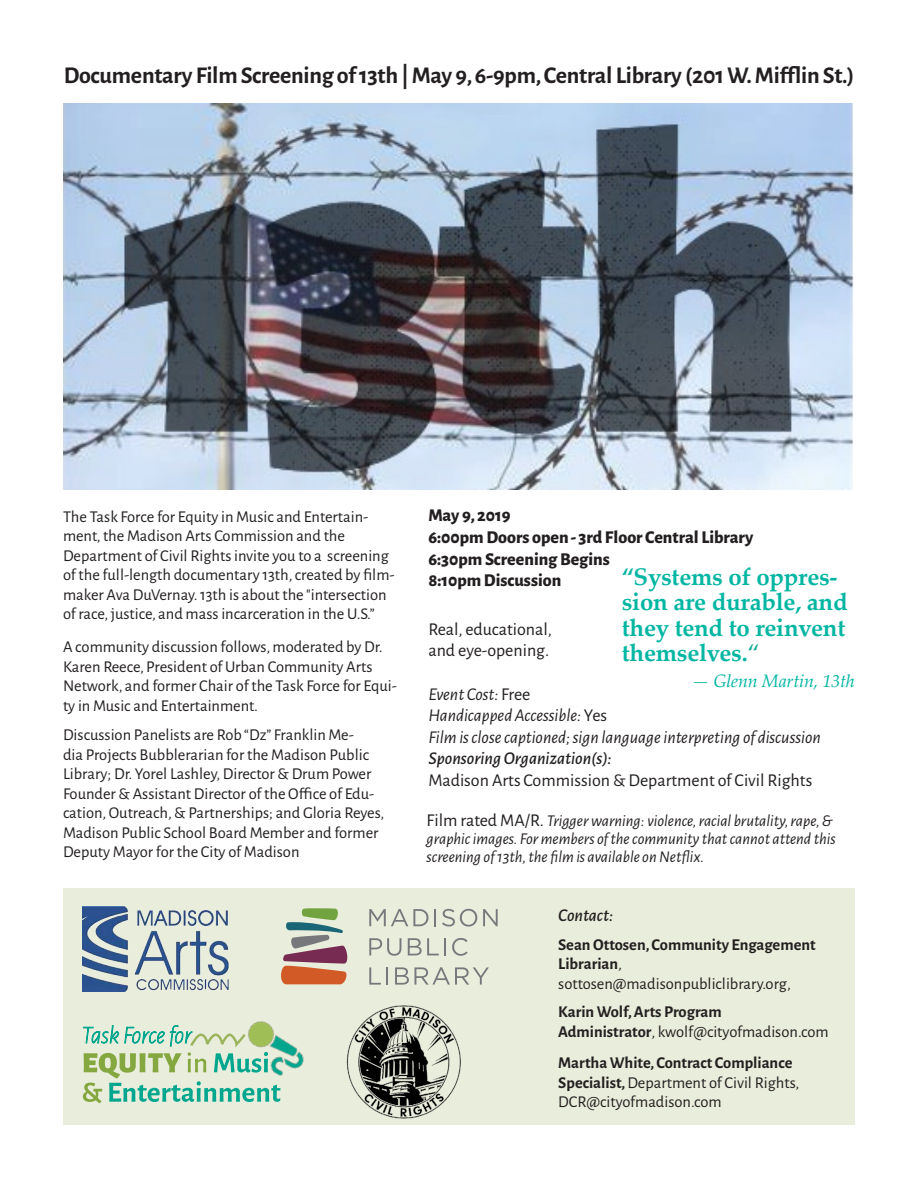
<style>
.page{position:relative;width:918px;height:1188px;background:#fff}
.page>*{position:absolute;margin:0;border:0;box-sizing:border-box;transform-origin:0 0}
.t1{font:700 24px "Alegreya Sans";letter-spacing:-.01em;color:#231f20}
.t2{font:700 24px/25.5px "Palatino Linotype";letter-spacing:-.01em;color:#00b6a2}
.t3{font:18px/21.6px "Alegreya Sans";color:#231f20}
.t4{font:italic 18px "Alegreya Sans";color:#231f20}
.t5{font:800 18px "Alegreya Sans";color:#231f20}
.t6{font:italic 18px "Palatino Linotype";letter-spacing:-.01em;color:#00b6a2}
.t7{font:italic 500 18px "Alegreya Sans";color:#231f20}
.body{font:16.5px/19.5px "Alegreya Sans";color:#231f20}
.body-2{font:italic 16.5px/18px "Alegreya Sans";color:#231f20}
.t8{font:700 16.5px/19.5px "Alegreya Sans";color:#231f20}
.s1{font-style:normal}
.s2{font-weight:500;font-style:italic}
.s3{font-weight:400;color:#00a78e}
.s4{font-style:normal;font-size:18px}
.s5{font-weight:400}
.s6{font-weight:700}
</style>
<div class="page">
<div style="left:63px;top:889px;width:792px;height:236px;background:#e9eddb"></div>
<img style="left:280px;top:1037px;width:24px;height:39px">
<svg style="left:82px;top:1021px;width:198px;height:82px"></svg>
<img style="left:83px;top:906px;width:146px;height:86px">
<img style="left:346px;top:1005px;width:115px;height:114px">
<img style="left:63px;top:104px;width:790px;height:385px">
<svg style="left:369px;top:909px;width:59px;height:17px"></svg>
<svg style="left:434px;top:909px;width:2px;height:17px"></svg>
<svg style="left:442px;top:909px;width:35px;height:18px"></svg>
<svg style="left:483px;top:909px;width:15px;height:17px"></svg>
<svg style="left:369px;top:938px;width:32px;height:18px"></svg>
<svg style="left:408px;top:938px;width:38px;height:17px"></svg>
<svg style="left:452px;top:938px;width:16px;height:18px"></svg>
<svg style="left:369px;top:967px;width:19px;height:18px"></svg>
<svg style="left:395px;top:967px;width:94px;height:18px"></svg>
<svg style="left:281px;top:908px;width:67px;height:76px"></svg>
<p class="t1" style="left:64px;top:58px;width:792px">Documentary Film Screening of 13th | May 9, 6-9pm, Central Library (201 W. Mifflin St.)</p>
<p class="body" style="left:63px;top:506px;width:333px">The Task Force for Equity in Music and Entertain&shy;ment, the Madison Arts Commission and the Department of Civil Rights invite you to a screening of the full-length documentary 13th, created by film&shy;maker Ava DuVernay. 13th is about the "intersection of race, justice, and mass incarceration in the U.S.”</p>
<p class="body" style="left:63px;top:636px;width:335px">A community discussion follows, moderated by Dr.<br>Karen Reece, President of Urban Community Arts Network, and former Chair of the Task Force for Equi&shy;ty in Music and Entertainment.</p>
<p class="body" style="left:63px;top:725px;width:323px">Discussion Panelists are Rob “Dz” Franklin Me-<br>dia Projects Bubblerarian for the Madison Public Library; Dr. Yorel Lashley, Director &amp; Drum Power Founder &amp; Assistant Director of the Office of Edu&shy;cation, Outreach, &amp; Partnerships; and Gloria Reyes, Madison Public School Board Member and former Deputy Mayor for the City of Madison</p>
<p class="t5" style="left:428px;top:502px;width:84px">May 9, 2019</p>
<p class="t5" style="left:428px;top:524px;width:326px">6:00pm Doors open - 3rd Floor Central Library</p>
<p class="t5" style="left:428px;top:545px;width:183px">6:30pm Screening Begins</p>
<p class="t5" style="left:428px;top:567px;width:134px">8:10pm Discussion</p>
<p class="t3" style="left:428px;top:617px;width:125px">Real, educational, and eye-opening.</p>
<p class="t4" style="left:428px;top:682px;width:104px">Event Cost: <span class="s1">Free</span></p>
<p class="t4" style="left:428px;top:703px;width:180px">Handicapped Accessible: <span class="s1">Yes</span></p>
<p class="t4" style="left:428px;top:725px;width:394px">Film is close captioned; sign language interpreting of discussion</p>
<p class="t3" style="left:428px;top:747px;width:385px"><span class="s2">Sponsoring Organization(s):<br></span>Madison Arts Commission &amp; Department of Civil Rights</p>
<p class="t2" style="left:622px;top:563px;width:227px">“Systems of oppres&shy;sion are durable, and they tend to reinvent themselves.<span class="s3">“</span></p>
<p class="t6" style="left:691px;top:668px;width:165px">— Glenn Martin, 13th</p>
<p class="body-2" style="left:427px;top:811px;width:410px"><span class="s4">Film rated MA/R.</span> Trigger warning: violence, racial brutality, rape, &amp; graphic images. For members of the community that cannot attend this screening of 13th, the film is available on Netflix.</p>
<p class="t7" style="left:558px;top:903px;width:56px">Contact:</p>
<p class="t8" style="left:558px;top:934px;width:259px">Sean Ottosen, Community Engagement<br>Librarian<span class="s5">, sottosen@madisonpubliclibrary.org,</span></p>
<p class="t8" style="left:558px;top:1001px;width:272px">Karin Wolf, Arts Program<br>Administrator<span class="s5">, kwolf@cityofmadison.com</span></p>
<p class="body" style="left:558px;top:1052px;width:243px"><span class="s6">Martha White, Contract Compliance<br>Specialist,</span> Department of Civil Rights,<br>DCR@cityofmadison.com</p>
</div>
